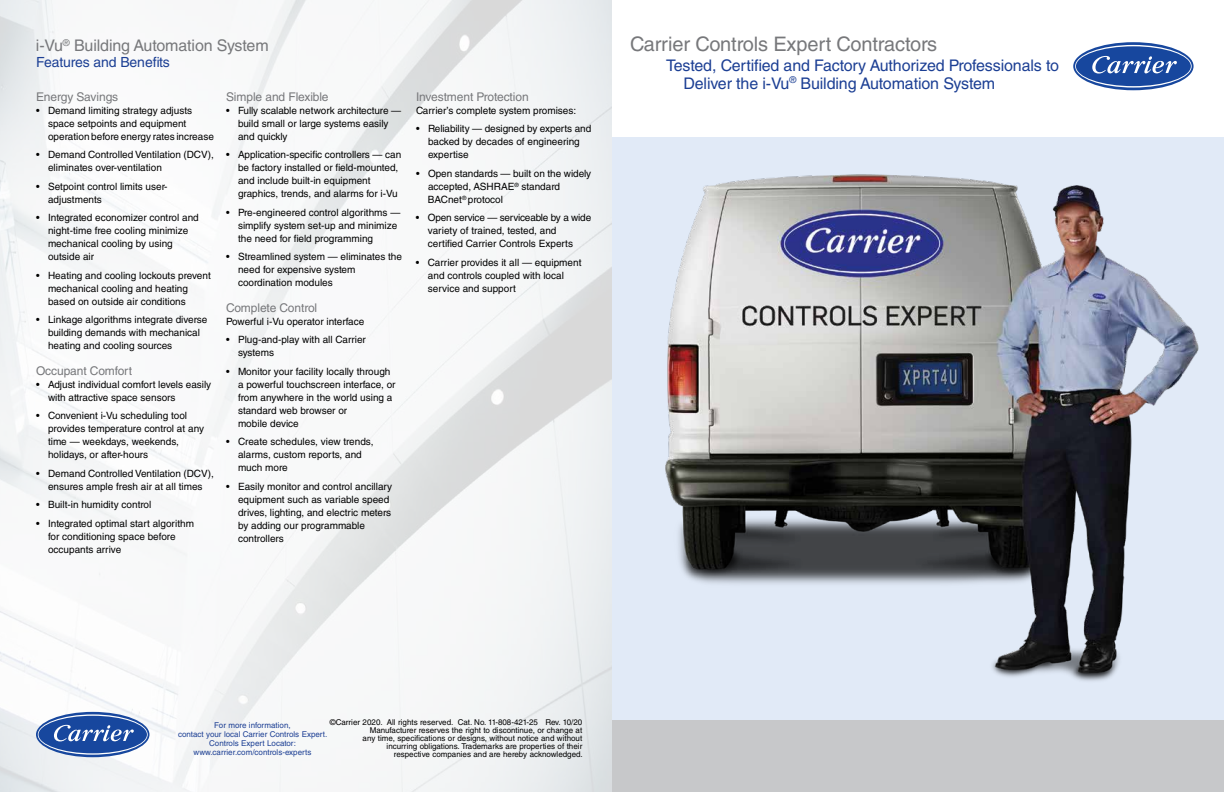
<style>
.page{position:relative;width:1224px;height:792px;background:#fff}
.page>*{position:absolute;margin:0;border:0;box-sizing:border-box;transform-origin:0 0}
.t1{font:20px "Helvetica LT Std";letter-spacing:-.005em;color:#77787b}
.t2{font:16px/18px "Helvetica LT Std";letter-spacing:-.005em;color:#1c3f94}
.t3{font:16px "Helvetica LT Std";letter-spacing:-.005em;color:#77787b}
.t4{font:14px "Helvetica LT Std";letter-spacing:-.005em;color:#1c3f94}
.t5{font:12px "Helvetica LT Std";letter-spacing:-.005em;color:#77787b}
.t6{font:10px/13px "Helvetica LT Std";color:#000}
.t7{font:8px/8px "Helvetica LT Std";color:#000;text-align:right}
.t8{font:8px/9px "Helvetica LT Std";color:#1c3f94;text-align:center}
</style>
<div class="page">
<div style="left:612px;top:137px;width:612px;height:587px;background:#e1eaf7"></div>
<img style="left:0;top:0;width:612px;height:792px">
<svg style="left:1073px;top:42px;width:121px;height:48px"></svg>
<svg style="left:1075px;top:45px;width:117px;height:43px"></svg>
<div style="left:36px;top:712px;width:114px;height:45px;background:#17479e;border-radius:50%"></div>
<svg style="left:38px;top:714px;width:110px;height:41px"></svg>
<img style="left:665px;top:174px;width:534px;height:507px">
<div style="left:612px;top:720px;width:612px;height:72px;background:#c7c8ca"></div>
<h2 class="t3" style="left:36px;top:36px;width:234px">i-Vu<sup>®</sup> Building Automation System</h2>
<h3 class="t4" style="left:36px;top:54px;width:135px">Features and Benefits</h3>
<p class="t5" style="left:36px;top:90px;width:84px">Energy Savings</p>
<p class="t6" style="left:48px;top:104px;width:168px;text-indent:-12px">• Demand limiting strategy adjusts space setpoints and equipment operation before energy rates increase</p>
<p class="t6" style="left:48px;top:148px;width:167px;text-indent:-12px">• Demand Controlled Ventilation (DCV), eliminates over-ventilation</p>
<p class="t6" style="left:48px;top:180px;width:121px;text-indent:-12px">• Setpoint control limits user&shy;adjustments</p>
<p class="t6" style="left:48px;top:211px;width:152px;text-indent:-12px">• Integrated economizer control and night-time free cooling minimize mechanical cooling by using outside air</p>
<p class="t6" style="left:48px;top:269px;width:164px;text-indent:-12px">• Heating and cooling lockouts prevent mechanical cooling and heating based on outside air conditions</p>
<p class="t6" style="left:48px;top:313px;width:161px;text-indent:-12px">• Linkage algorithms integrate diverse building demands with mechanical heating and cooling sources</p>
<p class="t5" style="left:36px;top:364px;width:98px">Occupant Comfort</p>
<p class="t6" style="left:48px;top:378px;width:165px;text-indent:-12px">• Adjust individual comfort levels easily with attractive space sensors</p>
<p class="t6" style="left:48px;top:409px;width:158px;text-indent:-12px">• Convenient i-Vu scheduling tool provides temperature control at any time — weekdays, weekends, holidays, or after-hours</p>
<p class="t6" style="left:36px;top:467px;width:179px;text-align:center">• Demand Controlled Ventilation (DCV), ensures ample fresh air at all times</p>
<p class="t6" style="left:36px;top:498px;width:117px">• Built-in humidity control</p>
<p class="t6" style="left:48px;top:517px;width:148px;text-indent:-12px">• Integrated optimal start algorithm for conditioning space before occupants arrive</p>
<p class="t5" style="left:226px;top:90px;width:104px">Simple and Flexible</p>
<p class="t6" style="left:238px;top:104px;width:165px;text-indent:-12px">• Fully scalable network architecture — build small or large systems easily and quickly</p>
<p class="t6" style="left:238px;top:148px;width:165px;text-indent:-12px">• Application-specific controllers — can be factory installed or field-mounted, and include built-in equipment graphics, trends, and alarms for i-Vu</p>
<p class="t6" style="left:238px;top:206px;width:164px;text-indent:-12px">• Pre-engineered control algorithms — simplify system set-up and minimize the need for field programming</p>
<p class="t6" style="left:238px;top:250px;width:166px;text-indent:-12px">• Streamlined system — eliminates the need for expensive system coordination modules</p>
<p class="t5" style="left:226px;top:301px;width:93px">Complete Control</p>
<p class="t6" style="left:226px;top:315px;width:140px">Powerful i-Vu operator interface</p>
<p class="t6" style="left:238px;top:333px;width:129px;text-indent:-12px">• Plug-and-play with all Carrier systems</p>
<p class="t6" style="left:238px;top:365px;width:159px;text-indent:-12px">• Monitor your facility locally through a powerful touchscreen interface, or from anywhere in the world using a standard web browser or<br>mobile device</p>
<p class="t6" style="left:238px;top:435px;width:137px;text-indent:-12px">• Create schedules, view trends, alarms, custom reports, and much more</p>
<p class="t6" style="left:238px;top:480px;width:156px;text-indent:-12px">• Easily monitor and control ancillary equipment such as variable speed drives, lighting, and electric meters by adding our programmable controllers</p>
<p class="t5" style="left:416px;top:90px;width:114px">Investment Protection</p>
<p class="t6" style="left:416px;top:104px;width:162px">Carrier’s complete system promises:</p>
<p class="t6" style="left:428px;top:122px;width:165px;text-indent:-12px">• Reliability — designed by experts and backed by decades of engineering expertise</p>
<p class="t6" style="left:428px;top:167px;width:165px;text-indent:-12px">• Open standards — built on the widely accepted, ASHRAE<sup>®</sup> standard<br>BACnet<sup>®</sup> protocol</p>
<p class="t6" style="left:428px;top:211px;width:165px;text-indent:-12px">• Open service — serviceable by a wide variety of trained, tested, and certified Carrier Controls Experts</p>
<p class="t6" style="left:428px;top:256px;width:155px;text-indent:-12px">• Carrier provides it all — equipment and controls coupled with local service and support</p>
<h1 class="t1" style="left:630px;top:32px;width:309px">Carrier Controls Expert Contractors</h1>
<h2 class="t2" style="left:683px;top:56px;width:377px;text-indent:-17px">Tested, Certified and Factory Authorized Professionals to<br>Deliver the i-Vu<sup>®</sup> Building Automation System</h2>
<p class="t8" style="left:178px;top:721px;width:151px">For more information,<br>contact your local Carrier Controls Expert.<br>Controls Expert Locator: www.carrier.com/controls-experts</p>
<p class="t7" style="left:330px;top:718px;width:254px">©Carrier 2020. All rights reserved. Cat. No. 11-808-421-25 Rev. 10/20<br>Manufacturer reserves the right to discontinue, or change at<br>any time, specifications or designs, without notice and without<br>incurring obligations. Trademarks are properties of their<br>respective companies and are hereby acknowledged.</p>
</div>
